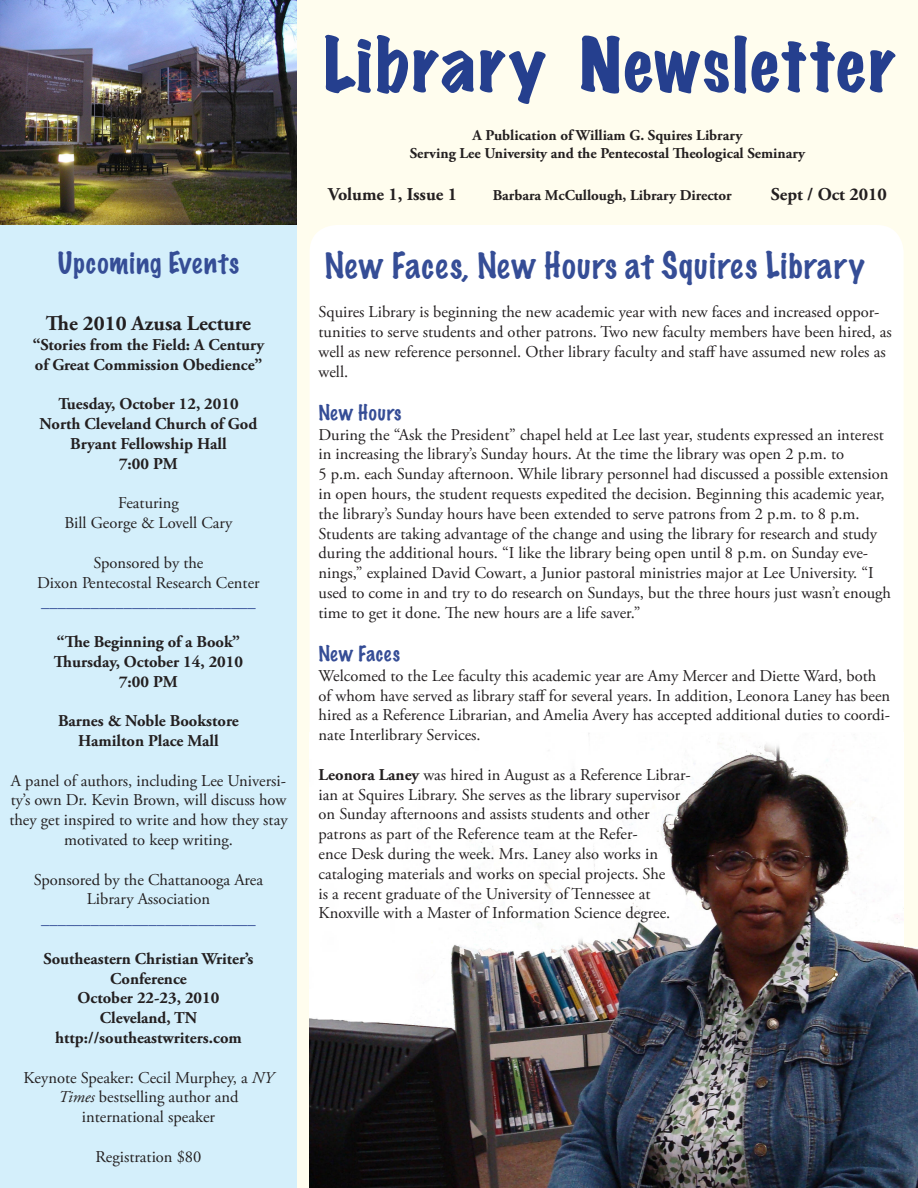
<style>
.page{position:relative;width:918px;height:1188px;background:#fffdee}
.page>*{position:absolute;margin:0;border:0;box-sizing:border-box;transform-origin:0 0}
.t1{font:expanded 67.5px "Marker Felt";letter-spacing:.025em;color:#253f8e}
.t2{font:100 33px "Marker Felt";letter-spacing:.04em;color:#354d96}
.t3{font:100 27px "Marker Felt";letter-spacing:.035em;color:#354d96}
.t4{font:700 21px "Adobe Garamond Pro";color:#231f20}
.t5{font:100 19.5px "Marker Felt";letter-spacing:.04em;color:#354d96}
.t6{font:700 18px "Adobe Garamond Pro";color:#231f20}
.t7{font:16.5px/19.8px "Adobe Garamond Pro";color:#231f20}
.t8{font:700 16.5px "Adobe Garamond Pro";color:#231f20}
.t9{font:16.5px "Adobe Garamond Pro";color:#253f8e}
.t10{font:700 15px "Adobe Garamond Pro";color:#231f20}
.s1{font-style:italic}
.s2{font-weight:700}
</style>
<div class="page">
<div style="left:0;top:200px;width:297px;height:988px;background:#d4effb"></div>
<img style="left:0;top:0;width:297px;height:225px">
<img style="left:310px;top:733px;width:608px;height:455px">
<div style="left:310px;top:225px;width:594px;height:508px;background:#fff"></div>
<div style="left:904px;top:218px;width:14px;height:729px;background:#fffdee"></div>
<p class="t3" style="left:58px;top:243px;width:183px">Upcoming Events</p>
<p class="t4" style="left:46px;top:311px;width:207px">The 2010 Azusa Lecture</p>
<p class="t8" style="left:33px;top:335px;width:233px">“Stories from the Field: A Century</p>
<p class="t8" style="left:35px;top:355px;width:229px">of Great Commission Obedience”</p>
<p class="t8" style="left:58px;top:394px;width:182px">Tuesday, October 12, 2010</p>
<p class="t8" style="left:40px;top:414px;width:219px">North Cleveland Church of God</p>
<p class="t8" style="left:70px;top:434px;width:158px">Bryant Fellowship Hall</p>
<p class="t8" style="left:119px;top:454px;width:60px">7:00 PM</p>
<p class="t7" style="left:118px;top:494px;width:62px">Featuring</p>
<p class="t7" style="left:64px;top:514px;width:170px">Bill George &amp; Lovell Cary</p>
<p class="t7" style="left:93px;top:553px;width:112px">Sponsored by the</p>
<p class="t7" style="left:37px;top:573px;width:224px">Dixon Pentecostal Research Center</p>
<p class="t9" style="left:41px;top:592px;width:216px">__________________________</p>
<p class="t8" style="left:57px;top:632px;width:185px">“The Beginning of a Book”</p>
<p class="t8" style="left:54px;top:652px;width:191px">Thursday, October 14, 2010</p>
<p class="t8" style="left:119px;top:672px;width:60px">7:00 PM</p>
<p class="t8" style="left:58px;top:711px;width:182px">Barnes &amp; Noble Bookstore</p>
<p class="t8" style="left:78px;top:731px;width:142px">Hamilton Place Mall</p>
<p class="t7" style="left:9px;top:771px;width:280px;text-align:center">A panel of authors, including Lee Universi&shy;ty’s own Dr. Kevin Brown, will discuss how they get inspired to write and how they stay motivated to keep writing.</p>
<p class="t7" style="left:34px;top:870px;width:231px">Sponsored by the Chattanooga Area</p>
<p class="t7" style="left:87px;top:890px;width:125px">Library Association</p>
<p class="t9" style="left:41px;top:909px;width:216px">__________________________</p>
<p class="t8" style="left:43px;top:949px;width:212px">Southeastern Christian Writer’s</p>
<p class="t8" style="left:110px;top:969px;width:78px">Conference</p>
<p class="t8" style="left:78px;top:988px;width:143px">October 22-23, 2010</p>
<p class="t8" style="left:100px;top:1008px;width:99px">Cleveland, TN</p>
<p class="t8" style="left:55px;top:1028px;width:188px">http://southeastwriters.com</p>
<p class="t7" style="left:24px;top:1068px;width:251px;text-align:center">Keynote Speaker: Cecil Murphey, a <span class="s1">NY<br>Times</span> bestselling author and</p>
<p class="t7" style="left:82px;top:1108px;width:135px">international speaker</p>
<p class="t7" style="left:96px;top:1147px;width:107px">Registration $80</p>
<p class="t1" style="left:324px;top:15px;width:573px">Library Newsletter</p>
<p class="t10" style="left:473px;top:127px;width:271px">A Publication of William G. Squires Library</p>
<p class="t10" style="left:410px;top:145px;width:397px">Serving Lee University and the Pentecostal Theological Seminary</p>
<p class="t6" style="left:328px;top:184px;width:131px">Volume 1, Issue 1</p>
<p class="t10" style="left:493px;top:186px;width:240px">Barbara McCullough, Library Director</p>
<p class="t6" style="left:771px;top:184px;width:117px">Sept / Oct 2010</p>
<p class="t2" style="left:325px;top:242px;width:542px">New Faces, New Hours at Squires Library</p>
<p class="t7" style="left:319px;top:303px;width:575px">Squires Library is beginning the new academic year with new faces and increased oppor&shy;tunities to serve students and other patrons. Two new faculty members have been hired, as well as new reference personnel. Other library faculty and staff have assumed new roles as well.</p>
<p class="t5" style="left:319px;top:398px;width:84px">New Hours</p>
<p class="t7" style="left:319px;top:425px;width:567px">During the “Ask the President” chapel held at Lee last year, students expressed an interest in increasing the library’s Sunday hours. At the time the library was open 2 p.m. to</p>
<p class="t7" style="left:319px;top:465px;width:571px">5 p.m. each Sunday afternoon. While library personnel had discussed a possible extension in open hours, the student requests expedited the decision. Beginning this academic year, the library’s Sunday hours have been extended to serve patrons from 2 p.m. to 8 p.m.</p>
<p class="t7" style="left:319px;top:524px;width:574px">Students are taking advantage of the change and using the library for research and study during the additional hours. “I like the library being open until 8 p.m. on Sunday eve&shy;nings,” explained David Cowart, a Junior pastoral ministries major at Lee University. “I used to come in and try to do research on Sundays, but the three hours just wasn’t enough time to get it done. The new hours are a life saver.”</p>
<p class="t5" style="left:319px;top:640px;width:83px">New Faces</p>
<p class="t7" style="left:319px;top:666px;width:573px">Welcomed to the Lee faculty this academic year are Amy Mercer and Diette Ward, both of whom have served as library staff for several years. In addition, Leonora Laney has been hired as a Reference Librarian, and Amelia Avery has accepted additional duties to coordi&shy;nate Interlibrary Services.</p>
<p class="t7" style="left:319px;top:765px;width:374px"><span class="s2">Leonora Laney</span> was hired in August as a Reference Librar&shy;ian at Squires Library. She serves as the library supervisor on Sunday afternoons and assists students and other patrons as part of the Reference team at the Refer-<br>ence Desk during the week. Mrs. Laney also works in cataloging materials and works on special projects. She<br>is a recent graduate of the University of Tennessee at Knoxville with a Master of Information Science degree.</p>
</div>
